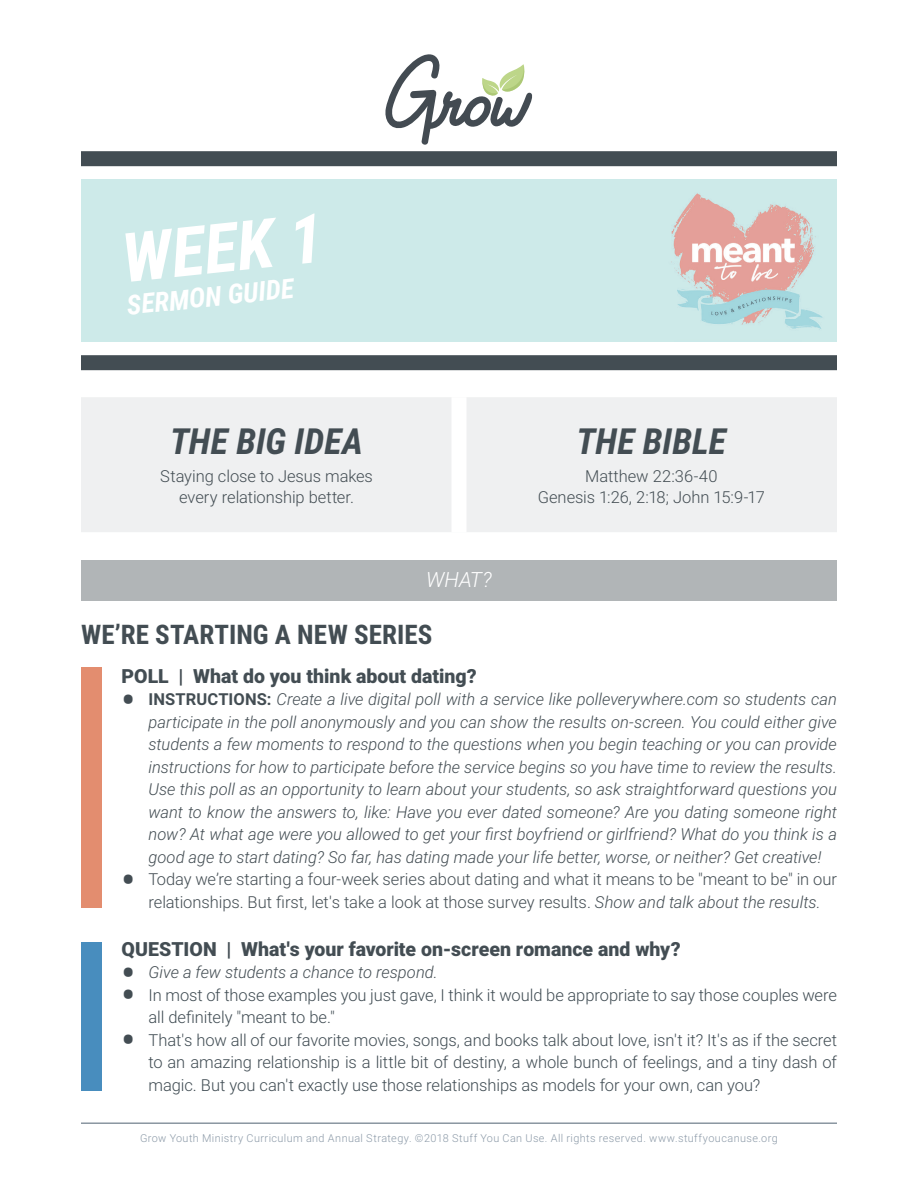
<style>
.page{position:relative;width:918px;height:1188px;background:#fff}
.page>*{position:absolute;margin:0;border:0;box-sizing:border-box;transform-origin:0 0}
.t1{font:italic 700 68.25px "Roboto Condensed";color:#fff}
.t2{font:italic 700 36px "Roboto Condensed";color:#434d53}
.t3{font:italic 700 27.3px "Roboto Condensed";color:#fff}
.t4{font:700 27px "Roboto Condensed";letter-spacing:.005em;color:#434d53}
.t5{font:italic 300 21px "Roboto";color:#fff}
.t6{font:900 19.5px "Roboto";color:#434d53}
.t7{font:italic 300 16.5px/22.5px "Roboto";color:#434d53;text-align:justify}
.t8{font:300 16.5px/22.5px "Roboto";letter-spacing:-.005em;color:#404c53}
.t9{font:300 16.5px/21px "Roboto";letter-spacing:-.005em;color:#434d53;text-align:center}
.t10{font:300 10.8px "Roboto";letter-spacing:.04em;color:#8c9aa8}
.s1{font-family:"Roboto Condensed";font-weight:700;font-style:normal;font-size:37.5px}
.s2{font-weight:700;font-style:normal}
.s3{font-family:"Roboto Condensed";font-weight:700;font-size:37.5px}
.s4{font-style:italic}
.s5{font-family:"Roboto Condensed";font-weight:700;font-size:37.5px;color:#434d53}
</style>
<div class="page">
<div style="left:81px;top:560px;width:756px;height:40px;background:#b1b5b7"></div>
<img style="left:81px;top:180px;width:756px;height:162px">
<hr style="left:81px;top:1122px;width:756px;height:2px;background:#8a96a1">
<svg style="left:385px;top:54px;width:148px;height:91px"></svg>
<div style="left:81px;top:151px;width:756px;height:15px;background:#434d53"></div>
<div style="left:81px;top:397px;width:756px;height:135px;background:#eff0f1"></div>
<div style="left:452px;top:397px;width:14px;height:135px;background:#fff"></div>
<div style="left:81px;top:355px;width:756px;height:15px;background:#434d53"></div>
<div style="left:81px;top:667px;width:20px;height:241px;background:#e38d6f"></div>
<div style="left:81px;top:942px;width:20px;height:149px;background:#488dbe"></div>
<p class="t1" style="left:117px;top:211px;width:204px;rotate:-6deg">WEEK 1</p>
<p class="t3" style="left:125px;top:286px;width:169px;rotate:-6deg">SERMON GUIDE</p>
<p class="t2" style="left:170px;top:416px;width:195px">THE BIG IDEA</p>
<p class="t9" style="left:160px;top:465px;width:214px">Staying close to Jesus makes every relationship better.</p>
<p class="t2" style="left:577px;top:416px;width:151px">THE BIBLE</p>
<p class="t9" style="left:538px;top:465px;width:229px">Matthew 22:36-40<br>Genesis 1:26, 2:18; John 15:9-17</p>
<p class="t5" style="left:426px;top:565px;width:67px">WHAT?</p>
<p class="t4" style="left:81px;top:615px;width:353px">WE’RE STARTING A NEW SERIES</p>
<p class="t6" style="left:122px;top:662px;width:357px">POLL | What do you think about dating?</p>
<p class="t7" style="left:148px;top:688px;width:690px;text-indent:-27px"><span class="s1">•</span> <span class="s2">INSTRUCTIONS:</span> Create a live digital poll with a service like polleverywhere.com so students can participate in the poll anonymously and you can show the results on-screen. You could either give students a few moments to respond to the questions when you begin teaching or you can provide instructions for how to participate before the service begins so you have time to review the results.<br>Use this poll as an opportunity to learn about your students, so ask straightforward questions you want to know the answers to, like: Have you ever dated someone? Are you dating someone right now? At what age were you allowed to get your first boyfriend or girlfriend? What do you think is a good age to start dating? So far, has dating made your life better, worse, or neither? Get creative!</p>
<p class="t9" style="left:148px;top:868px;width:690px;line-height:22.5px;text-align:left;text-indent:-27px"><span class="s3">•</span> Today we’re starting a four-week series about dating and what it means to be "meant to be" in our relationships. But first, let's take a look at those survey results. <span class="s4">Show and talk about the results.</span></p>
<p class="t6" style="left:122px;top:935px;width:561px">QUESTION | What's your favorite on-screen romance and why?</p>
<p class="t7" style="left:122px;top:961px;width:318px"><span class="s1">•</span> Give a few students a chance to respond.</p>
<p class="t8" style="left:148px;top:983px;width:690px;text-indent:-27px"><span class="s5">•</span> In most of those examples you just gave, I think it would be appropriate to say those couples were all definitely "meant to be."</p>
<p class="t8" style="left:148px;top:1028px;width:690px;text-align:justify;text-indent:-27px"><span class="s5">•</span> That's how all of our favorite movies, songs, and books talk about love, isn't it? It's as if the secret to an amazing relationship is a little bit of destiny, a whole bunch of feelings, and a tiny dash of magic. But you can't exactly use those relationships as models for your own, can you?</p>
<p class="t10" style="left:140px;top:1131px;width:639px">Grow Youth Ministry Curriculum and Annual Strategy. ©2018 Stuff You Can Use. All rights reserved. www.stuffyoucanuse.org</p>
</div>
